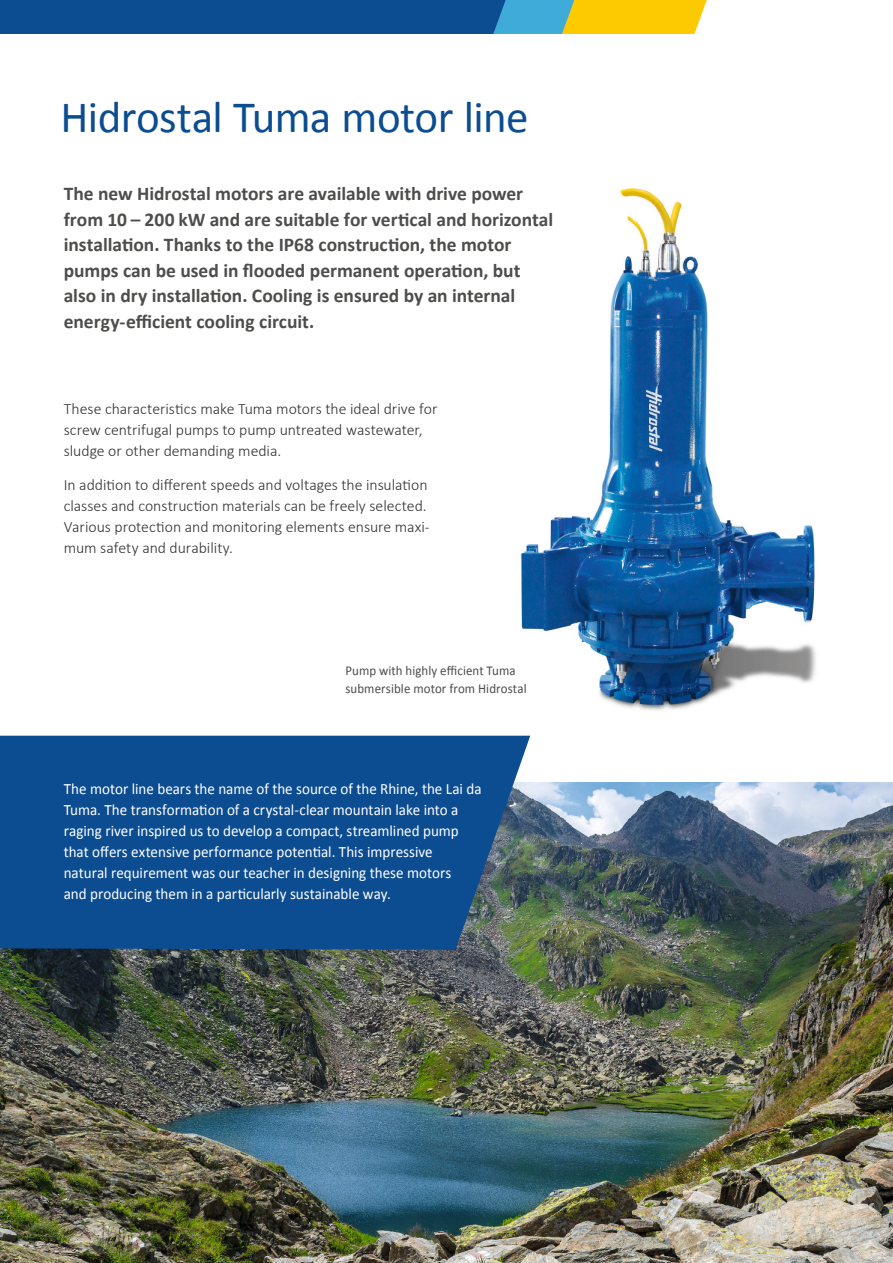
<style>
.page{position:relative;width:893px;height:1263px;background:#fff}
.page>*{position:absolute;margin:0;border:0;box-sizing:border-box;transform-origin:0 0}
.Hauptitel_Hidrostal{font:45px "Calibri";letter-spacing:-.015em;color:#0c4c91}
.Lead_Histrostal{font:700 19.5px/25.5px "Calibri";color:#4d4d4c}
.Lauftext_weiss_auf_blau{font:15.75px/21px "Calibri";color:#fff;scale:.96 1}
.Lauftext_Hidrostal{font:300 15.75px/21px "Calibri";color:#313130}
.Titel_2{font:13.5px/18px "Calibri";letter-spacing:.005em;color:#4d4d4c;scale:.96 1}
</style>
<div class="page">
<svg style="left:0;top:0;width:707px;height:34px"></svg>
<img style="left:508px;top:188px;width:308px;height:548px">
<img style="left:0;top:782px;width:893px;height:481px">
<svg style="left:0;top:736px;width:533px;height:214px;fill:#0c4c91"></svg>
<p class="Hauptitel_Hidrostal" style="left:61px;top:88px;width:470px">Hidrostal Tuma motor line</p>
<p class="Lead_Histrostal" style="left:64px;top:181px;width:491px">The new Hidrostal motors are available with drive power from 10 – 200 kW and are suitable for vertical and horizontal installation. Thanks to the IP68 construction, the motor pumps can be used in flooded permanent operation, but also in dry installation. Cooling is ensured by an internal energy-efficient cooling circuit.</p>
<p class="Lauftext_Hidrostal" style="left:64px;top:398px;width:375px">These characteristics make Tuma motors the ideal drive for screw centrifugal pumps to pump untreated wastewater, sludge or other demanding media.</p>
<p class="Lauftext_Hidrostal" style="left:64px;top:474px;width:367px">In addition to different speeds and voltages the insulation classes and construction materials can be freely selected.<br>Various protection and monitoring elements ensure maxi&shy;mum safety and durability.</p>
<p class="Titel_2" style="left:345px;top:662px;width:190px">Pump with highly efficient Tuma submersible motor from Hidrostal</p>
<p class="Lauftext_weiss_auf_blau" style="left:64px;top:779px;width:437px">The motor line bears the name of the source of the Rhine, the Lai da Tuma. The transformation of a crystal-clear mountain lake into a raging river inspired us to develop a compact, streamlined pump that offers extensive performance potential. This impressive<br>natural requirement was our teacher in designing these motors<br>and producing them in a particularly sustainable way.</p>
</div>
